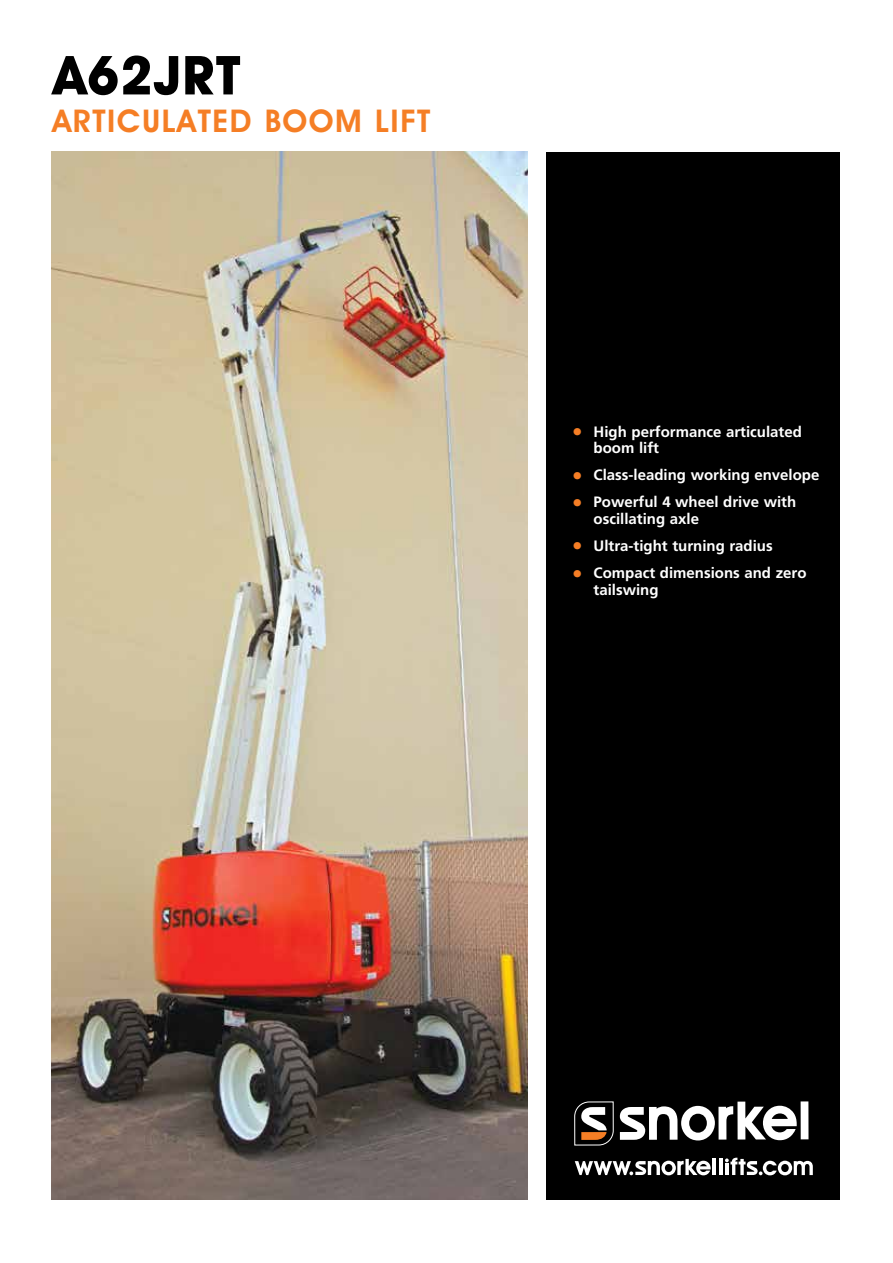
<style>
.page{position:relative;width:893px;height:1263px;background:#fff}
.page>*{position:absolute;margin:0;border:0;box-sizing:border-box;transform-origin:0 0}
.t1{font:700 54px "Avant Garde IT Cby BT";letter-spacing:.02em;color:#000}
.t2{font:600 31.5px "Avant Garde IT Cby BT";letter-spacing:.05em;color:#f57e25}
.t3{font:700 15px/16.5px "Frutiger";color:#fff}
.s1{font-size:21px;color:#f57e25}
</style>
<div class="page">
<div style="left:547px;top:152px;width:293px;height:1047px;background:#000"></div>
<div style="left:801px;top:1101px;width:7px;height:38px;background:#fff"></div>
<svg style="left:620px;top:1101px;width:177px;height:39px"></svg>
<svg style="left:574px;top:1101px;width:40px;height:44px"></svg>
<img style="left:51px;top:152px;width:476px;height:1047px">
<hr style="left:712px;top:1159px;width:4px;height:16px;background:#fff">
<hr style="left:719px;top:1159px;width:3px;height:16px;background:#fff">
<svg style="left:575px;top:1159px;width:136px;height:16px"></svg>
<svg style="left:725px;top:1158px;width:88px;height:17px"></svg>
<h1 class="t1" style="left:53px;top:42px;width:188px">A62JRT</h1>
<h2 class="t2" style="left:52px;top:101px;width:379px">ARTICULATED BOOM LIFT</h2>
<p class="t3" style="left:594px;top:423px;width:210px;text-indent:-21px"><span class="s1">•</span> High performance articulated boom lift</p>
<p class="t3" style="left:572px;top:467px;width:249px"><span class="s1">•</span> Class-leading working envelope</p>
<p class="t3" style="left:594px;top:494px;width:204px;text-indent:-21px"><span class="s1">•</span> Powerful 4 wheel drive with oscillating axle</p>
<p class="t3" style="left:572px;top:538px;width:202px"><span class="s1">•</span> Ultra-tight turning radius</p>
<p class="t3" style="left:594px;top:565px;width:214px;text-indent:-21px"><span class="s1">•</span> Compact dimensions and zero tailswing</p>
</div>
